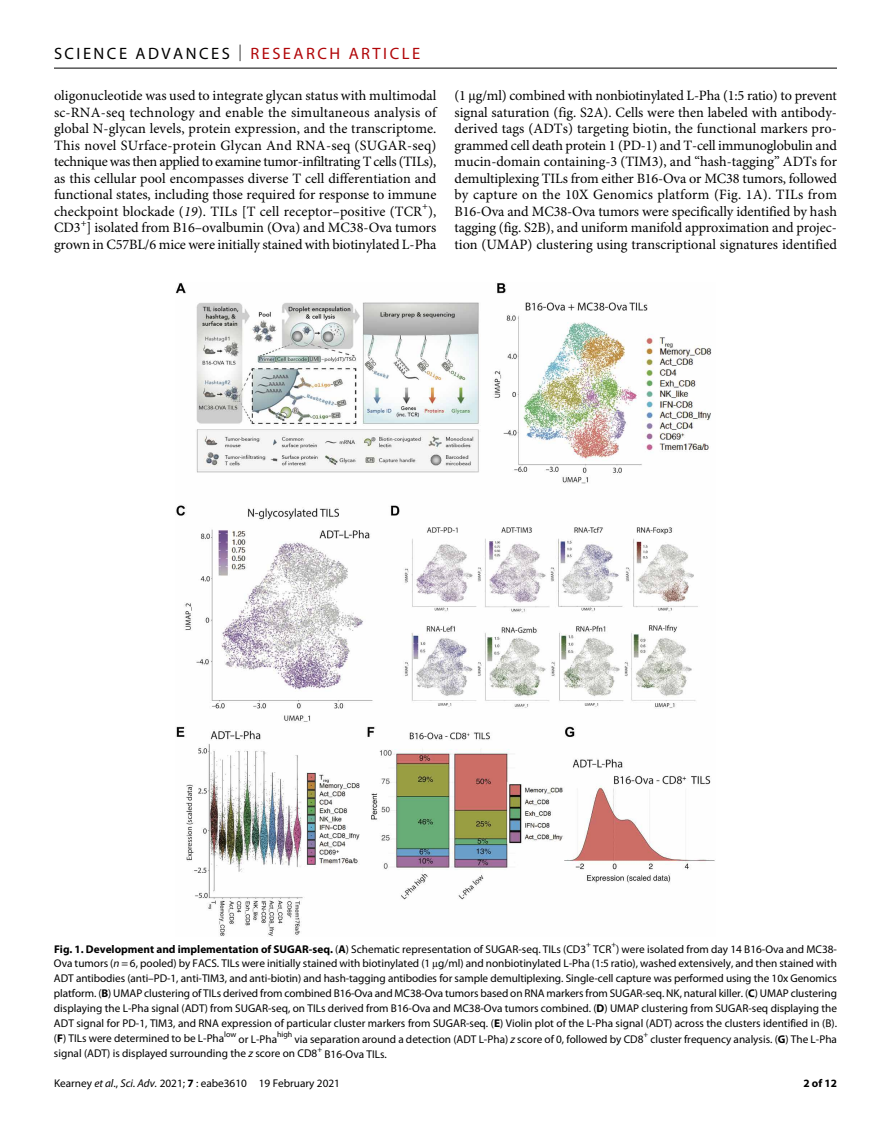
<style>
.page{position:relative;width:891px;height:1134px;background:#fff}
.page>*{position:absolute;margin:0;border:0;box-sizing:border-box;transform-origin:0 0}
.t1{font:16.5px "Myriad Pro";letter-spacing:.15em;color:#000}
.t2{font:14.25px/16.5px "Minion Pro";color:#000;text-align:justify}
.t3{font:11.25px/15px "Myriad Pro";color:#000;text-align:justify}
.t4{font:700 11.25px "Myriad Pro";color:#000}
.s1{font-weight:300}
.s2{color:#b10508}
.s3{font-style:italic}
.s4{font-weight:700}
</style>
<div class="page">
<hr style="left:54px;top:68px;width:783px;height:1px;background:#000">
<img style="left:176px;top:283px;width:539px;height:653px">
<p class="t1" style="left:54px;top:40px;width:368px">SCIENCE ADVANCES <span class="s1">|</span> <span class="s2">RESEARCH ARTICLE</span></p>
<p class="t2" style="left:54px;top:89px;width:384px">oligonucleotide was used to integrate glycan status with multimodal sc-RNA-seq technology and enable the simultaneous analysis of global N-glycan levels, protein expression, and the transcriptome.<br>This novel SUrface-protein Glycan And RNA-seq (SUGAR-seq) technique was then applied to examine tumor-infiltrating T cells (TILs), as this cellular pool encompasses diverse T cell differentiation and functional states, including those required for response to immune checkpoint blockade (<span class="s3">19</span>). TILs [T cell receptor–positive (TCR<sup>+</sup>), CD3<sup>+</sup>] isolated from B16–ovalbumin (Ova) and MC38-Ova tumors grown in C57BL/6 mice were initially stained with biotinylated L-Pha</p>
<p class="t2" style="left:455px;top:89px;width:384px">(1 g/ml) combined with nonbiotinylated L-Pha (1:5 ratio) to prevent signal saturation (fig. S2A). Cells were then labeled with antibody&shy;derived tags (ADTs) targeting biotin, the functional markers pro&shy;grammed cell death protein 1 (PD-1) and T-cell immunoglobulin and mucin-domain containing-3 (TIM3), and “hash-tagging” ADTs for demultiplexing TILs from either B16-Ova or MC38 tumors, followed by capture on the 10X Genomics platform (Fig. 1A). TILs from B16-Ova and MC38-Ova tumors were specifically identified by hash tagging (fig. S2B), and uniform manifold approximation and projec&shy;tion (UMAP) clustering using transcriptional signatures identified</p>
<p class="t3" style="left:54px;top:941px;width:785px"><span class="s4">Fig. 1. Development and implementation of SUGAR-seq.</span> (<span class="s4">A</span>) Schematic representation of SUGAR-seq. TILs (CD3<sup>+</sup> TCR<sup>+</sup>) were isolated from day 14 B16-Ova and MC38- Ova tumors (<span class="s3">n</span> = 6, pooled) by FACS. TILs were initially stained with biotinylated (1 g/ml) and nonbiotinylated L-Pha (1:5 ratio), washed extensively, and then stained with ADT antibodies (anti–PD-1, anti-TIM3, and anti-biotin) and hash-tagging antibodies for sample demultiplexing. Single-cell capture was performed using the 10x Genomics platform. (<span class="s4">B</span>) UMAP clustering of TILs derived from combined B16-Ova and MC38-Ova tumors based on RNA markers from SUGAR-seq. NK, natural killer. (<span class="s4">C</span>) UMAP clustering displaying the L-Pha signal (ADT) from SUGAR-seq, on TILs derived from B16-Ova and MC38-Ova tumors combined. (<span class="s4">D</span>) UMAP clustering from SUGAR-seq displaying the ADT signal for PD-1, TIM3, and RNA expression of particular cluster markers from SUGAR-seq. (<span class="s4">E</span>) Violin plot of the L-Pha signal (ADT) across the clusters identified in (B). (<span class="s4">F</span>) TILs were determined to be L-Pha<sup>low</sup> or L-Pha<sup>high</sup> via separation around a detection (ADT L-Pha) <span class="s3">z</span> score of 0, followed by CD8<sup>+</sup> cluster frequency analysis. (<span class="s4">G</span>) The L-Pha signal (ADT) is displayed surrounding the <span class="s3">z</span> score on CD8<sup>+</sup> B16-Ova TILs.</p>
<p class="t3" style="left:54px;top:1076px;width:288px">Kearney <span class="s3">et al</span>., <span class="s3">Sci. Adv.</span> 2021; <span class="s4">7</span> : eabe3610 19 February 2021</p>
<p class="t4" style="left:803px;top:1074px;width:35px">2 of 12</p>
</div>
